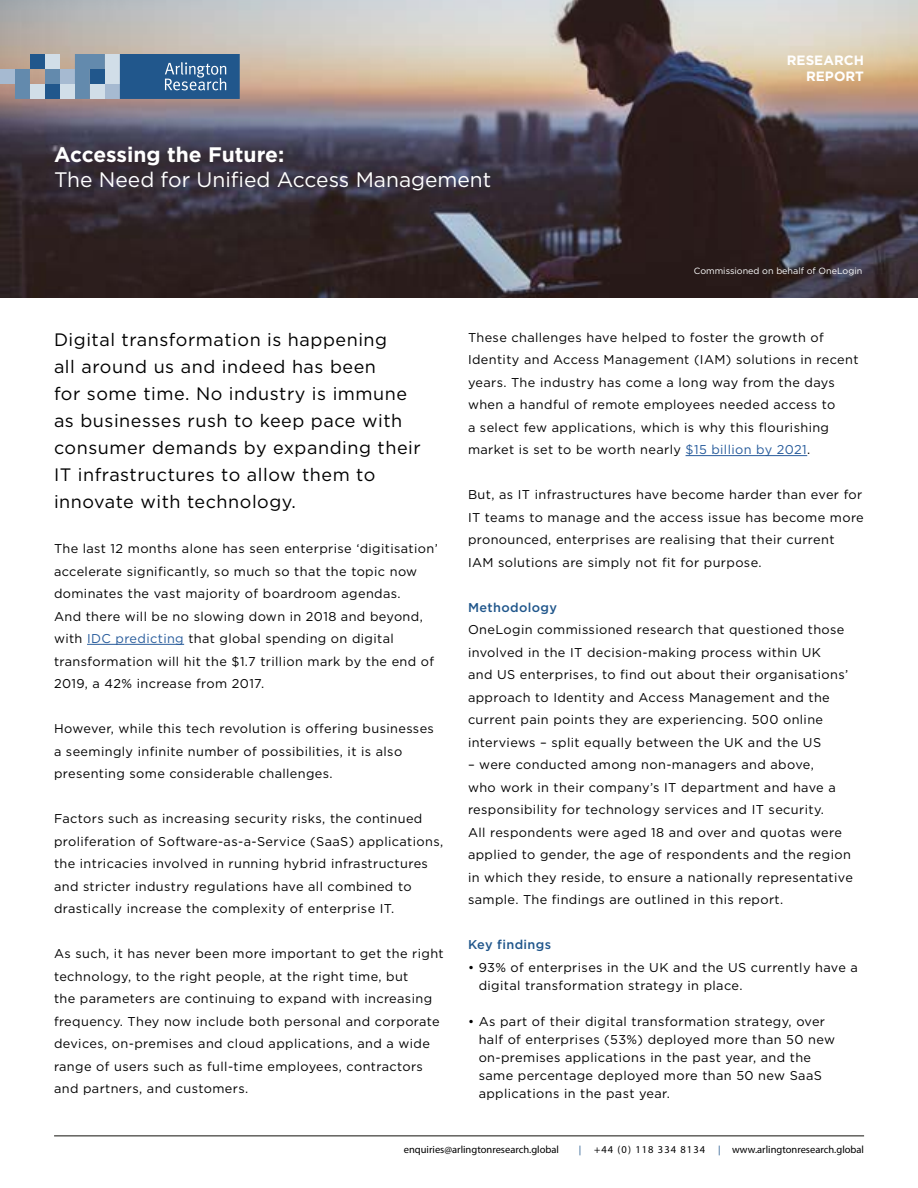
<style>
.page{position:relative;width:918px;height:1188px;background:#fff}
.page>*{position:absolute;margin:0;border:0;box-sizing:border-box;transform-origin:0 0}
.t1{font:21px "Gotham";color:#fff}
.t2{font:700 21px "Gotham";color:#fff}
.t3{font:18px/27px "Gotham";letter-spacing:.03em;color:#000}
.t4{font:700 13.5px/16.2px "Gotham";color:#fff;text-align:right}
.t5{font:12.75px/22.5px "Gotham";letter-spacing:.03em;color:#000}
.t6{font:500 12.75px "Gotham";letter-spacing:.03em;color:#20568b}
.t7{font:10.5px "Myriad Pro";color:#000}
.t8{font:9px "Gotham";color:#fff}
.s1{color:#275b9b}
.s2{font-family:"Gotham";color:#20568b}
</style>
<div class="page">
<hr style="left:54px;top:1136px;width:810px;height:1px;background:#12110c">
<img style="left:0;top:0;width:918px;height:298px">
<hr style="left:87px;top:644px;width:97px;height:1px;background:#275b9b">
<hr style="left:686px;top:455px;width:121px;height:1px;background:#275b9b">
<div style="left:30px;top:84px;width:15px;height:15px;background:#d1dee8"></div>
<div style="left:60px;top:69px;width:15px;height:15px;background:#a6bad1"></div>
<div style="left:105px;top:54px;width:15px;height:15px;background:#d1dee8"></div>
<div style="left:105px;top:69px;width:15px;height:15px;background:#d1dee8"></div>
<div style="left:105px;top:84px;width:15px;height:15px;background:#a6bad1"></div>
<svg style="left:75px;top:54px;width:30px;height:45px"></svg>
<div style="left:60px;top:84px;width:15px;height:15px;background:#d1dee8"></div>
<div style="left:45px;top:54px;width:15px;height:15px;background:#d1dee8"></div>
<div style="left:45px;top:69px;width:15px;height:15px;background:#638aad"></div>
<div style="left:45px;top:84px;width:15px;height:15px;background:#21578c"></div>
<div style="left:30px;top:54px;width:15px;height:15px;background:#21578c"></div>
<svg style="left:15px;top:69px;width:15px;height:30px"></svg>
<div style="left:0;top:69px;width:15px;height:15px;background:#a6bad1"></div>
<svg style="left:120px;top:54px;width:120px;height:45px;background:#336495"></svg>
<h1 class="t2" style="left:54px;top:140px;width:232px">Accessing the Future:</h1>
<h1 class="t1" style="left:54px;top:166px;width:439px">The Need for Unified Access Management</h1>
<p class="t4" style="left:787px;top:52px;width:79px">RESEARCH<br>REPORT</p>
<p class="t8" style="left:694px;top:266px;width:170px">Commissioned on behalf of OneLogin</p>
<p class="t3" style="left:54px;top:326px;width:368px">Digital transformation is happening<br>all around us and indeed has been<br>for some time. No industry is immune as businesses rush to keep pace with consumer demands by expanding their IT infrastructures to allow them to innovate with technology.</p>
<p class="t5" style="left:54px;top:537px;width:385px">The last 12 months alone has seen enterprise ‘digitisation’ accelerate significantly, so much so that the topic now dominates the vast majority of boardroom agendas.<br>And there will be no slowing down in 2018 and beyond, with <span class="s1">IDC predicting</span> that global spending on digital transformation will hit the $1.7 trillion mark by the end of 2019, a 42% increase from 2017.</p>
<p class="t5" style="left:54px;top:717px;width:382px">However, while this tech revolution is offering businesses a seemingly infinite number of possibilities, it is also presenting some considerable challenges.</p>
<p class="t5" style="left:54px;top:807px;width:391px">Factors such as increasing security risks, the continued proliferation of Software-as-a-Service (SaaS) applications, the intricacies involved in running hybrid infrastructures and stricter industry regulations have all combined to drastically increase the complexity of enterprise IT.</p>
<p class="t5" style="left:54px;top:942px;width:391px">As such, it has never been more important to get the right technology, to the right people, at the right time, but<br>the parameters are continuing to expand with increasing frequency. They now include both personal and corporate devices, on-premises and cloud applications, and a wide range of users such as full-time employees, contractors and partners, and customers.</p>
<p class="t5" style="left:468px;top:326px;width:392px">These challenges have helped to foster the growth of Identity and Access Management (IAM) solutions in recent years. The industry has come a long way from the days when a handful of remote employees needed access to<br>a select few applications, which is why this flourishing market is set to be worth nearly <span class="s1">$15 billion by 2021</span>.</p>
<p class="t5" style="left:468px;top:483px;width:397px">But, as IT infrastructures have become harder than ever for IT teams to manage and the access issue has become more pronounced, enterprises are realising that their current<br>IAM solutions are simply not fit for purpose.</p>
<p class="t6" style="left:468px;top:599px;width:91px">Methodology</p>
<p class="t5" style="left:468px;top:618px;width:382px">OneLogin commissioned research that questioned those involved in the IT decision-making process within UK and US enterprises, to find out about their organisations’ approach to Identity and Access Management and the current pain points they are experiencing. 500 online interviews – split equally between the UK and the US</p>
<p class="t5" style="left:468px;top:753px;width:386px">– were conducted among non-managers and above,<br>who work in their company’s IT department and have a responsibility for technology services and IT security.<br>All respondents were aged 18 and over and quotas were applied to gender, the age of respondents and the region in which they reside, to ensure a nationally representative sample. The findings are outlined in this report.</p>
<p class="t6" style="left:468px;top:937px;width:85px">Key findings</p>
<p class="t5" style="left:479px;top:958px;width:381px;line-height:18px;text-indent:-11px">• 93% of enterprises in the UK and the US currently have a digital transformation strategy in place.</p>
<p class="t5" style="left:479px;top:1012px;width:358px;line-height:18px;text-indent:-11px">• As part of their digital transformation strategy, over half of enterprises (53%) deployed more than 50 new on-premises applications in the past year, and the same percentage deployed more than 50 new SaaS applications in the past year.</p>
<p class="t7" style="left:404px;top:1143px;width:157px">enquiries@arlingtonresearch.global</p>
<p class="t7" style="left:578px;top:1143px;width:287px"><span class="s2">|</span> +44 (0) 118 334 8134 <span class="s2">|</span> www.arlingtonresearch.global</p>
</div>
